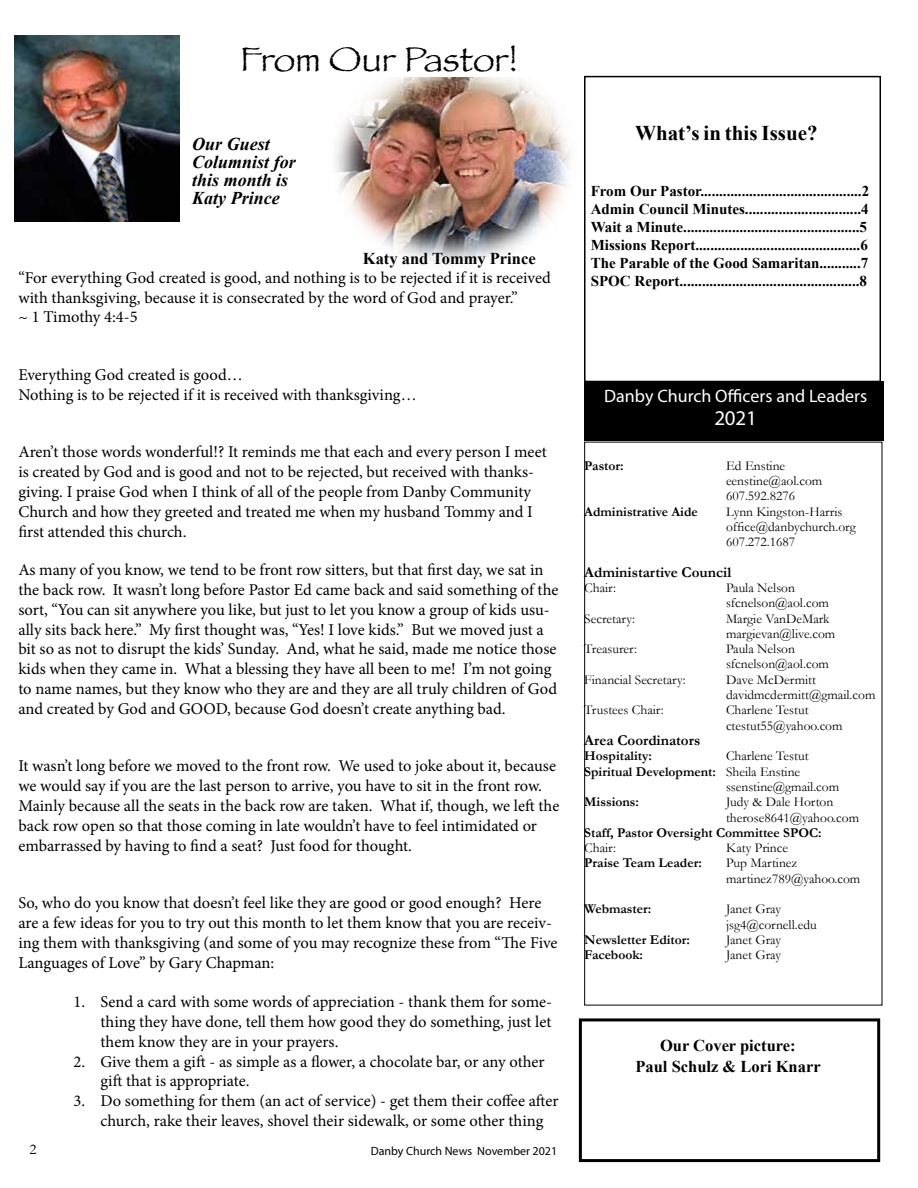
<style>
.page{position:relative;width:918px;height:1188px;background:#fff}
.page>*{position:absolute;margin:0;border:0;box-sizing:border-box;transform-origin:0 0}
.t1{font:36px "Papyrus";color:#000}
.t2{font:700 21px "Times New Roman";color:#000}
.t3{font:21px "Myriad Pro";color:#fff}
.t4{font:italic 700 18px/18px "Times New Roman";color:#000}
.t5{font:18px "Myriad Pro";color:#fff}
.t6{font:16.5px/19.8px "Minion Pro";letter-spacing:-.005em;color:#000}
.t7{font:700 16.5px/21px "Times New Roman";color:#000;text-align:center}
.t8{font:700 15px/18px "Times New Roman";color:#000}
.t9{font:700 15px "Garamond";color:#000}
.t10{font:15px "Garamond";color:#000}
.t11{font:13.5px/15.3px "Garamond";color:#000}
.t12{font:700 13.5px "Garamond";color:#000}
.t13{font:12px "Myriad Pro";color:#000}
.s1{font-weight:400}
</style>
<div class="page">
<img style="left:335px;top:78px;width:235px;height:185px">
<div style="left:579px;top:1018px;width:301px;height:144px;border:3px solid #000"></div>
<div style="left:584px;top:76px;width:297px;height:306px;border:2px solid #000"></div>
<div style="left:584px;top:442px;width:298px;height:563px;border:1px solid #000"></div>
<div style="left:584px;top:381px;width:300px;height:60px;background:#000"></div>
<img style="left:15px;top:36px;width:165px;height:185px">
<h1 class="t1" style="left:240px;top:38px;width:279px">From Our Pastor!</h1>
<p class="t4" style="left:192px;top:134px;width:105px">Our Guest<br>Columnist for this month is<br>Katy Prince</p>
<p class="t7" style="left:363px;top:247px;width:174px">Katy and Tommy Prince</p>
<p class="t6" style="left:18px;top:268px;width:534px">“For everything God created is good, and nothing is to be rejected if it is received with thanksgiving, because it is consecrated by the word of God and prayer.”<br>~ 1 Timothy 4:4-5</p>
<p class="t6" style="left:18px;top:365px;width:400px">Everything God created is good…<br>Nothing is to be rejected if it is received with thanksgiving…</p>
<p class="t6" style="left:18px;top:442px;width:530px">Aren’t those words wonderful!? It reminds me that each and every person I meet is created by God and is good and not to be rejected, but received with thanks&shy;giving. I praise God when I think of all of the people from Danby Community Church and how they greeted and treated me when my husband Tommy and I first attended this church.</p>
<p class="t6" style="left:18px;top:560px;width:542px">As many of you know, we tend to be front row sitters, but that first day, we sat in the back row. It wasn’t long before Pastor Ed came back and said something of the sort, “You can sit anywhere you like, but just to let you know a group of kids usu&shy;ally sits back here.” My first thought was, “Yes! I love kids.” But we moved just a bit so as not to disrupt the kids’ Sunday. And, what he said, made me notice those kids when they came in. What a blessing they have all been to me! I’m not going to name names, but they know who they are and they are all truly children of God and created by God and GOOD, because God doesn’t create anything bad.</p>
<p class="t6" style="left:18px;top:756px;width:542px">It wasn’t long before we moved to the front row. We used to joke about it, because we would say if you are the last person to arrive, you have to sit in the front row.<br>Mainly because all the seats in the back row are taken. What if, though, we left the back row open so that those coming in late wouldn’t have to feel intimidated or embarrassed by having to find a seat? Just food for thought.</p>
<p class="t6" style="left:18px;top:893px;width:541px">So, who do you know that doesn’t feel like they are good or good enough? Here are a few ideas for you to try out this month to let them know that you are receiv&shy;ing them with thanksgiving (and some of you may recognize these from “The Five Languages of Love” by Gary Chapman:</p>
<p class="t6" style="left:100px;top:992px;width:453px;text-align:justify;text-indent:-27px">1. Send a card with some words of appreciation - thank them for some&shy;thing they have done, tell them how good they do something, just let them know they are in your prayers.</p>
<p class="t6" style="left:100px;top:1052px;width:446px;text-indent:-27px">2. Give them a gift - as simple as a flower, a chocolate bar, or any other gift that is appropriate.</p>
<p class="t6" style="left:100px;top:1091px;width:460px;text-indent:-27px">3. Do something for them (an act of service) - get them their coffee after church, rake their leaves, shovel their sidewalk, or some other thing</p>
<p class="t10" style="left:30px;top:1140px;width:9px">2</p>
<p class="t13" style="left:371px;top:1143px;width:188px">Danby Church News November 2021</p>
<p class="t2" style="left:635px;top:118px;width:184px">What’s in this Issue?</p>
<p class="t8" style="left:591px;top:182px;width:280px">From Our Pastor...........................................2<br>Admin Council Minutes...............................4<br>Wait a Minute...............................................5<br>Missions Report............................................6<br>The Parable of the Good Samaritan...........7<br>SPOC Report................................................8</p>
<p class="t5" style="left:604px;top:385px;width:264px">Danby Church Officers and Leaders</p>
<p class="t3" style="left:714px;top:405px;width:44px">2021</p>
<p class="t12" style="left:584px;top:457px;width:41px">Pastor:</p>
<p class="t11" style="left:726px;top:458px;width:98px">Ed Enstine eenstine@aol.com<br>607.592.8276</p>
<p class="t12" style="left:584px;top:503px;width:115px">Administrative Aide</p>
<p class="t11" style="left:726px;top:503px;width:131px">Lynn Kingston-Harris office@danbychurch.org<br>607.272.1687</p>
<p class="t9" style="left:584px;top:563px;width:149px">Administartive Council</p>
<p class="t11" style="left:584px;top:580px;width:33px">Chair:</p>
<p class="t11" style="left:726px;top:580px;width:104px">Paula Nelson sfcnelson@aol.com</p>
<p class="t11" style="left:584px;top:611px;width:52px">Secretary:</p>
<p class="t11" style="left:726px;top:611px;width:111px">Margie VanDeMark margievan@live.com</p>
<p class="t11" style="left:584px;top:641px;width:54px">Treasurer:</p>
<p class="t11" style="left:726px;top:641px;width:104px">Paula Nelson sfcnelson@aol.com</p>
<p class="t11" style="left:584px;top:672px;width:103px">Financial Secretary:</p>
<p class="t11" style="left:726px;top:672px;width:151px">Dave McDermitt davidmcdermitt@gmail.com</p>
<p class="t11" style="left:584px;top:702px;width:81px">Trustees Chair:</p>
<p class="t11" style="left:726px;top:702px;width:118px">Charlene Testut ctestut55@yahoo.com</p>
<p class="t9" style="left:584px;top:731px;width:118px">Area Coordinators</p>
<p class="t12" style="left:584px;top:748px;width:69px">Hospitality:</p>
<p class="t11" style="left:726px;top:748px;width:84px">Charlene Testut</p>
<p class="t12" style="left:584px;top:763px;width:217px">Spiritual Development: <span class="s1">Sheila Enstine</span></p>
<p class="t11" style="left:726px;top:779px;width:115px">ssenstine@gmail.com</p>
<p class="t12" style="left:584px;top:794px;width:56px">Missions:</p>
<p class="t11" style="left:726px;top:794px;width:135px">Judy &amp; Dale Horton therose8641@yahoo.com</p>
<p class="t12" style="left:584px;top:824px;width:239px">Staff, Pastor Oversight Committee SPOC:</p>
<p class="t11" style="left:584px;top:840px;width:33px">Chair:</p>
<p class="t11" style="left:726px;top:840px;width:64px">Katy Prince</p>
<p class="t12" style="left:584px;top:855px;width:119px">Praise Team Leader:</p>
<p class="t11" style="left:726px;top:855px;width:136px">Pup Martinez martinez789@yahoo.com</p>
<p class="t12" style="left:584px;top:901px;width:69px">Webmaster:</p>
<p class="t11" style="left:726px;top:901px;width:92px">Janet Gray jsg4@cornell.edu</p>
<p class="t12" style="left:584px;top:932px;width:107px">Newsletter Editor:</p>
<p class="t11" style="left:726px;top:932px;width:57px">Janet Gray</p>
<p class="t12" style="left:584px;top:947px;width:60px">Facebook:</p>
<p class="t11" style="left:726px;top:947px;width:57px">Janet Gray</p>
<p class="t7" style="left:635px;top:1034px;width:187px">Our Cover picture:<br>Paul Schulz &amp; Lori Knarr</p>
</div>
